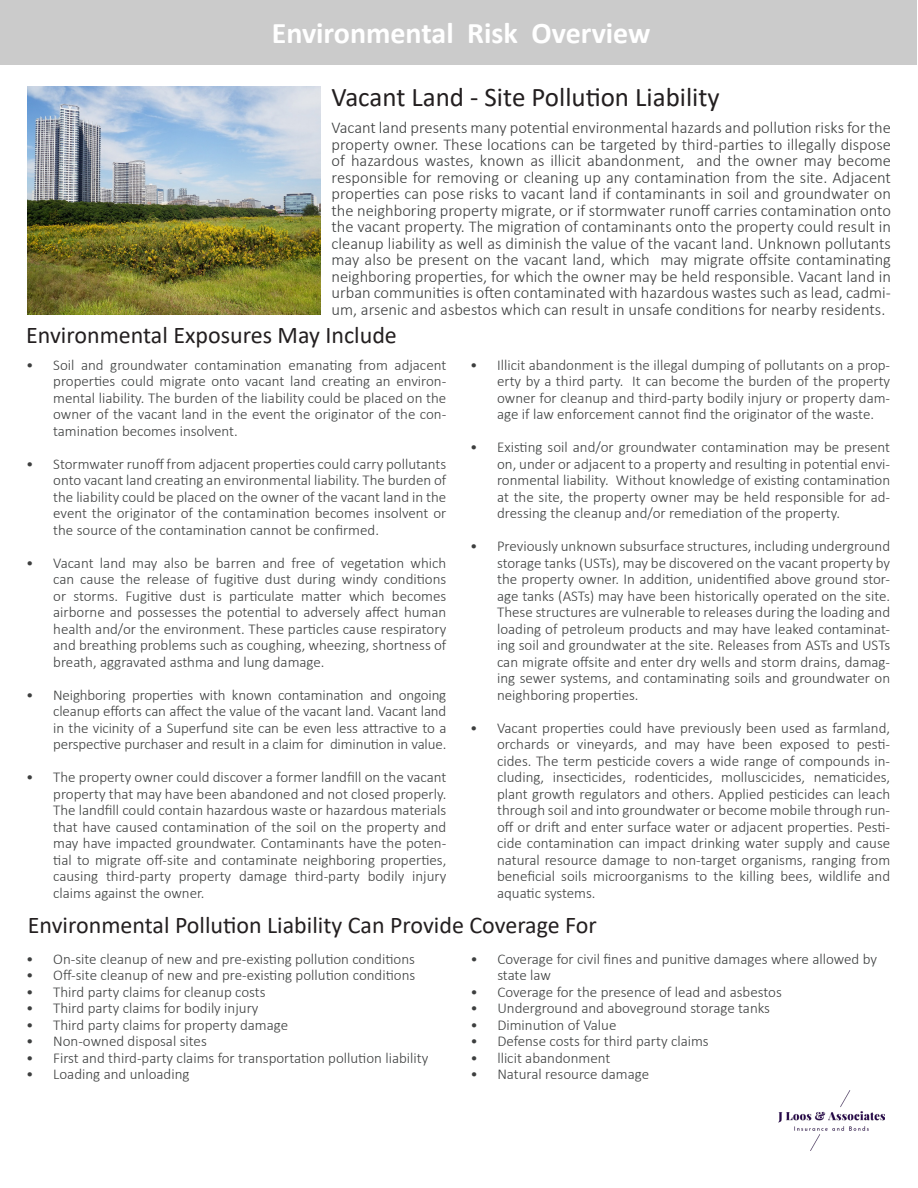
<style>
.page{position:relative;width:918px;height:1188px;background:#fff}
.page>*{position:absolute;margin:0;border:0;box-sizing:border-box;transform-origin:0 0}
.t1{font:700 30px "Calibri";color:#fff}
.t2{font:27px "Calibri";color:#231f20}
.t3{font:24px "Calibri";color:#231f20}
.t4{font:300 16.5px/16.5px "Calibri";color:#3d3f3f;text-align:justify}
.t5{font:300 15px/16.5px "Calibri";color:#3d3f3f;text-align:justify}
</style>
<div class="page">
<div style="left:0;top:0;width:917px;height:65px;background:#cbcbcb"></div>
<img style="left:27px;top:86px;width:294px;height:229px">
<img style="left:779px;top:1091px;width:105px;height:59px">
<p class="t1" style="left:272px;top:11px;width:380px">Environmental Risk Overview</p>
<p class="t2" style="left:332px;top:79px;width:390px">Vacant Land - Site Pollution Liability</p>
<p class="t4" style="left:332px;top:119px;width:561px">Vacant land presents many potential environmental hazards and pollution risks for the property owner. These locations can be targeted by third-parties to illegally dispose of hazardous wastes, known as illicit abandonment, and the owner may become responsible for removing or cleaning up any contamination from the site. Adjacent properties can pose risks to vacant land if contaminants in soil and groundwater on the neighboring property migrate, or if stormwater runoff carries contamination onto the vacant property. The migration of contaminants onto the property could result in cleanup liability as well as diminish the value of the vacant land. Unknown pollutants may also be present on the vacant land, which may migrate offsite contaminating neighboring properties, for which the owner may be held responsible. Vacant land in urban communities is often contaminated with hazardous wastes such as lead, cadmi&shy;um, arsenic and asbestos which can result in unsafe conditions for nearby residents.</p>
<p class="t3" style="left:26px;top:319px;width:372px">Environmental Exposures May Include</p>
<p class="t5" style="left:53px;top:356px;width:395px;text-indent:-27px">• Soil and groundwater contamination emanating from adjacent properties could migrate onto vacant land creating an environ&shy;mental liability. The burden of the liability could be placed on the owner of the vacant land in the event the originator of the con&shy;tamination becomes insolvent.</p>
<p class="t5" style="left:53px;top:455px;width:395px;text-indent:-27px">• Stormwater runoff from adjacent properties could carry pollutants onto vacant land creating an environmental liability. The burden of the liability could be placed on the owner of the vacant land in the event the originator of the contamination becomes insolvent or the source of the contamination cannot be confirmed.</p>
<p class="t5" style="left:53px;top:554px;width:395px;text-indent:-27px">• Vacant land may also be barren and free of vegetation which can cause the release of fugitive dust during windy conditions or storms. Fugitive dust is particulate matter which becomes airborne and possesses the potential to adversely affect human health and/or the environment. These particles cause respiratory and breathing problems such as coughing, wheezing, shortness of breath, aggravated asthma and lung damage.</p>
<p class="t5" style="left:53px;top:686px;width:395px;text-indent:-27px">• Neighboring properties with known contamination and ongoing cleanup efforts can affect the value of the vacant land. Vacant land in the vicinity of a Superfund site can be even less attractive to a perspective purchaser and result in a claim for diminution in value.</p>
<p class="t5" style="left:53px;top:769px;width:395px;text-indent:-27px">• The property owner could discover a former landfill on the vacant property that may have been abandoned and not closed properly.<br>The landfill could contain hazardous waste or hazardous materials that have caused contamination of the soil on the property and may have impacted groundwater. Contaminants have the poten&shy;tial to migrate off-site and contaminate neighboring properties, causing third-party property damage third-party bodily injury claims against the owner.</p>
<p class="t5" style="left:497px;top:356px;width:395px;text-indent:-27px">• Illicit abandonment is the illegal dumping of pollutants on a prop&shy;erty by a third party. It can become the burden of the property owner for cleanup and third-party bodily injury or property dam&shy;age if law enforcement cannot find the originator of the waste.</p>
<p class="t5" style="left:497px;top:439px;width:395px;text-indent:-27px">• Existing soil and/or groundwater contamination may be present on, under or adjacent to a property and resulting in potential envi&shy;ronmental liability. Without knowledge of existing contamination at the site, the property owner may be held responsible for ad&shy;dressing the cleanup and/or remediation of the property.</p>
<p class="t5" style="left:497px;top:538px;width:395px;text-indent:-27px">• Previously unknown subsurface structures, including underground storage tanks (USTs), may be discovered on the vacant property by the property owner. In addition, unidentified above ground stor&shy;age tanks (ASTs) may have been historically operated on the site.<br>These structures are vulnerable to releases during the loading and loading of petroleum products and may have leaked contaminat&shy;ing soil and groundwater at the site. Releases from ASTs and USTs can migrate offsite and enter dry wells and storm drains, damag&shy;ing sewer systems, and contaminating soils and groundwater on neighboring properties.</p>
<p class="t5" style="left:497px;top:719px;width:395px;text-indent:-27px">• Vacant properties could have previously been used as farmland, orchards or vineyards, and may have been exposed to pesti&shy;cides. The term pesticide covers a wide range of compounds in&shy;cluding, insecticides, rodenticides, molluscicides, nematicides, plant growth regulators and others. Applied pesticides can leach through soil and into groundwater or become mobile through run&shy;off or drift and enter surface water or adjacent properties. Pesti&shy;cide contamination can impact drinking water supply and cause natural resource damage to non-target organisms, ranging from beneficial soils microorganisms to the killing bees, wildlife and aquatic systems.</p>
<p class="t3" style="left:28px;top:908px;width:571px">Environmental Pollution Liability Can Provide Coverage For</p>
<p class="t5" style="left:26px;top:950px;width:390px">• On-site cleanup of new and pre-existing pollution conditions</p>
<p class="t5" style="left:26px;top:967px;width:391px">• Off-site cleanup of new and pre-existing pollution conditions</p>
<p class="t5" style="left:26px;top:983px;width:241px">• Third party claims for cleanup costs</p>
<p class="t5" style="left:26px;top:1000px;width:234px">• Third party claims for bodily injury</p>
<p class="t5" style="left:26px;top:1016px;width:263px">• Third party claims for property damage</p>
<p class="t5" style="left:26px;top:1033px;width:182px">• Non-owned disposal sites</p>
<p class="t5" style="left:26px;top:1049px;width:404px">• First and third-party claims for transportation pollution liability</p>
<p class="t5" style="left:26px;top:1066px;width:165px">• Loading and unloading</p>
<p class="t5" style="left:497px;top:950px;width:381px;text-indent:-27px">• Coverage for civil fines and punitive damages where allowed by state law</p>
<p class="t5" style="left:470px;top:983px;width:313px">• Coverage for the presence of lead and asbestos</p>
<p class="t5" style="left:470px;top:1000px;width:301px">• Underground and aboveground storage tanks</p>
<p class="t5" style="left:470px;top:1016px;width:148px">• Diminution of Value</p>
<p class="t5" style="left:470px;top:1033px;width:240px">• Defense costs for third party claims</p>
<p class="t5" style="left:470px;top:1049px;width:141px">• llicit abandonment</p>
<p class="t5" style="left:470px;top:1066px;width:180px">• Natural resource damage</p>
</div>
